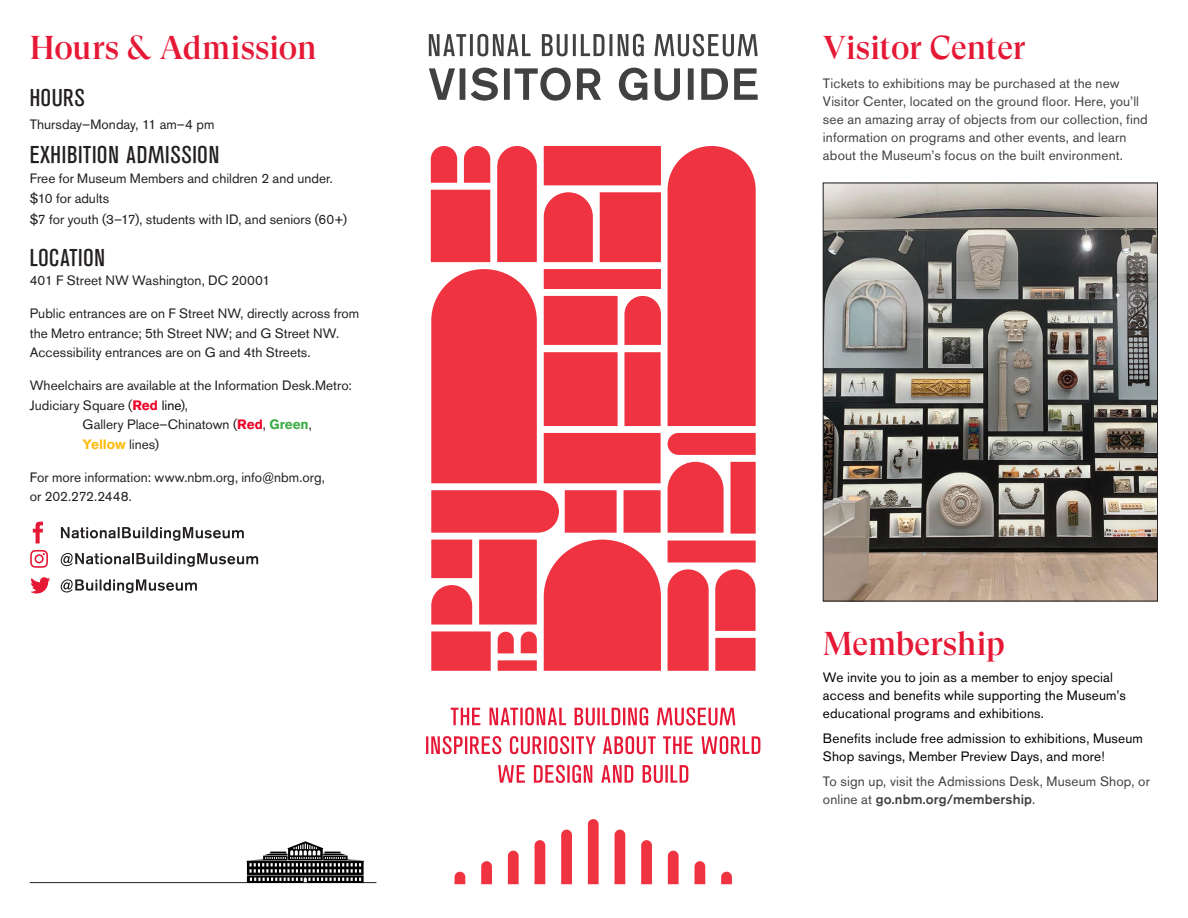
<style>
.page{position:relative;width:1188px;height:918px;background:#fff}
.page>*{position:absolute;margin:0;border:0;box-sizing:border-box;transform-origin:0 0}
.Header_1{font:500 33px "GT Super Display";letter-spacing:-.005em;color:#e51836}
.Header_2{font:24px "NBM";letter-spacing:.03em;color:#231f20}
.Body_2{font:13.5px/19.5px "Akzidenz Grotesk BQ";color:#231f20}
.Body_1{font:13.5px/18px "Akzidenz Grotesk BQ";letter-spacing:.01em;color:#414141}
.Body_1-2{font:13.5px/18px "Akzidenz Grotesk BQ";letter-spacing:.01em;color:#000}
.Body_2-2{font:700 13.5px "Akzidenz Grotesk BQ";letter-spacing:-.005em;color:#fdbc12}
.s1{font-weight:700;color:#ef0027}
.s2{color:#000}
.s3{font-weight:700;color:#40ae49}
.s4{font-weight:400;color:#231f20}
.s5{font-weight:500}
</style>
<div class="page">
<svg style="left:431px;top:146px;width:325px;height:525px;fill:#ef3340"></svg>
<svg style="left:588px;top:819px;width:11px;height:65px"></svg>
<svg style="left:615px;top:830px;width:10px;height:54px"></svg>
<svg style="left:641px;top:840px;width:11px;height:44px"></svg>
<svg style="left:668px;top:851px;width:11px;height:33px"></svg>
<svg style="left:695px;top:861px;width:10px;height:23px"></svg>
<svg style="left:721px;top:872px;width:11px;height:12px"></svg>
<svg style="left:561px;top:830px;width:11px;height:54px"></svg>
<svg style="left:535px;top:840px;width:10px;height:44px"></svg>
<svg style="left:508px;top:851px;width:11px;height:33px"></svg>
<svg style="left:481px;top:861px;width:11px;height:23px"></svg>
<svg style="left:455px;top:872px;width:10px;height:12px"></svg>
<svg style="left:429px;top:68px;width:329px;height:33px"></svg>
<svg style="left:655px;top:34px;width:103px;height:22px"></svg>
<svg style="left:618px;top:34px;width:26px;height:22px"></svg>
<svg style="left:542px;top:34px;width:70px;height:22px"></svg>
<svg style="left:429px;top:34px;width:102px;height:22px"></svg>
<img style="left:825px;top:185px;width:331px;height:414px">
<div style="left:823px;top:183px;width:335px;height:418px;border:1px solid #231f20"></div>
<svg style="left:498px;top:765px;width:190px;height:18px"></svg>
<svg style="left:426px;top:736px;width:334px;height:18px"></svg>
<svg style="left:451px;top:707px;width:284px;height:19px"></svg>
<hr style="left:30px;top:882px;width:346px;height:1px;background:#231f20">
<svg style="left:246px;top:841px;width:119px;height:42px"></svg>
<svg style="left:30px;top:550px;width:18px;height:18px"></svg>
<svg style="left:61px;top:553px;width:197px;height:14px"></svg>
<svg style="left:33px;top:522px;width:10px;height:21px"></svg>
<svg style="left:61px;top:527px;width:183px;height:14px"></svg>
<svg style="left:30px;top:577px;width:20px;height:17px"></svg>
<svg style="left:61px;top:579px;width:136px;height:14px"></svg>
<p class="Header_1" style="left:30px;top:30px;width:288px">Hours &amp; Admission</p>
<p class="Header_2" style="left:30px;top:83px;width:56px">HOURS</p>
<p class="Body_2" style="left:30px;top:114px;width:186px">Thursday–Monday, 11 am–4 pm</p>
<p class="Header_2" style="left:30px;top:141px;width:191px">EXHIBITION ADMISSION</p>
<p class="Body_2" style="left:30px;top:168px;width:305px">Free for Museum Members and children 2 and under.</p>
<p class="Body_2" style="left:30px;top:189px;width:81px">$10 for adults</p>
<p class="Body_2" style="left:30px;top:210px;width:319px">$7 for youth (3–17), students with ID, and seniors (60+)</p>
<p class="Header_2" style="left:30px;top:243px;width:77px">LOCATION</p>
<p class="Body_2" style="left:30px;top:270px;width:242px">401 F Street NW Washington, DC 20001</p>
<p class="Body_2" style="left:30px;top:303px;width:331px">Public entrances are on F Street NW, directly across from the Metro entrance; 5th Street NW; and G Street NW.<br>Accessibility entrances are on G and 4th Streets.</p>
<p class="Body_2" style="left:30px;top:375px;width:324px">Wheelchairs are available at the Information Desk.Metro:</p>
<p class="Body_2" style="left:30px;top:395px;width:160px">Judiciary Square (<span class="s1">Red</span> <span class="s2">line</span>),</p>
<p class="Body_2" style="left:83px;top:414px;width:231px">Gallery Place–Chinatown (<span class="s1">Red</span>, <span class="s3">Green</span>,</p>
<p class="Body_2-2" style="left:83px;top:436px;width:78px">Yellow <span class="s4">lines)</span></p>
<p class="Body_2" style="left:30px;top:467px;width:297px">For more information: www.nbm.org, info@nbm.org, or 202.272.2448.</p>
<p class="Header_1" style="left:823px;top:30px;width:204px">Visitor Center</p>
<p class="Body_1" style="left:823px;top:75px;width:326px">Tickets to exhibitions may be purchased at the new Visitor Center, located on the ground floor. Here, you’ll see an amazing array of objects from our collection, find information on programs and other events, and learn about the Museum’s focus on the built environment.</p>
<p class="Header_1" style="left:823px;top:626px;width:184px">Membership</p>
<p class="Body_1-2" style="left:823px;top:669px;width:304px">We invite you to join as a member to enjoy special access and benefits while supporting the Museum’s educational programs and exhibitions.</p>
<p class="Body_1-2" style="left:823px;top:729px;width:322px">Benefits include free admission to exhibitions, Museum<br>Shop savings, Member Preview Days, and more!</p>
<p class="Body_1" style="left:823px;top:772px;width:328px">To sign up, visit the Admissions Desk, Museum Shop, or online at <span class="s5">go.nbm.org/membership</span>.</p>
</div>
